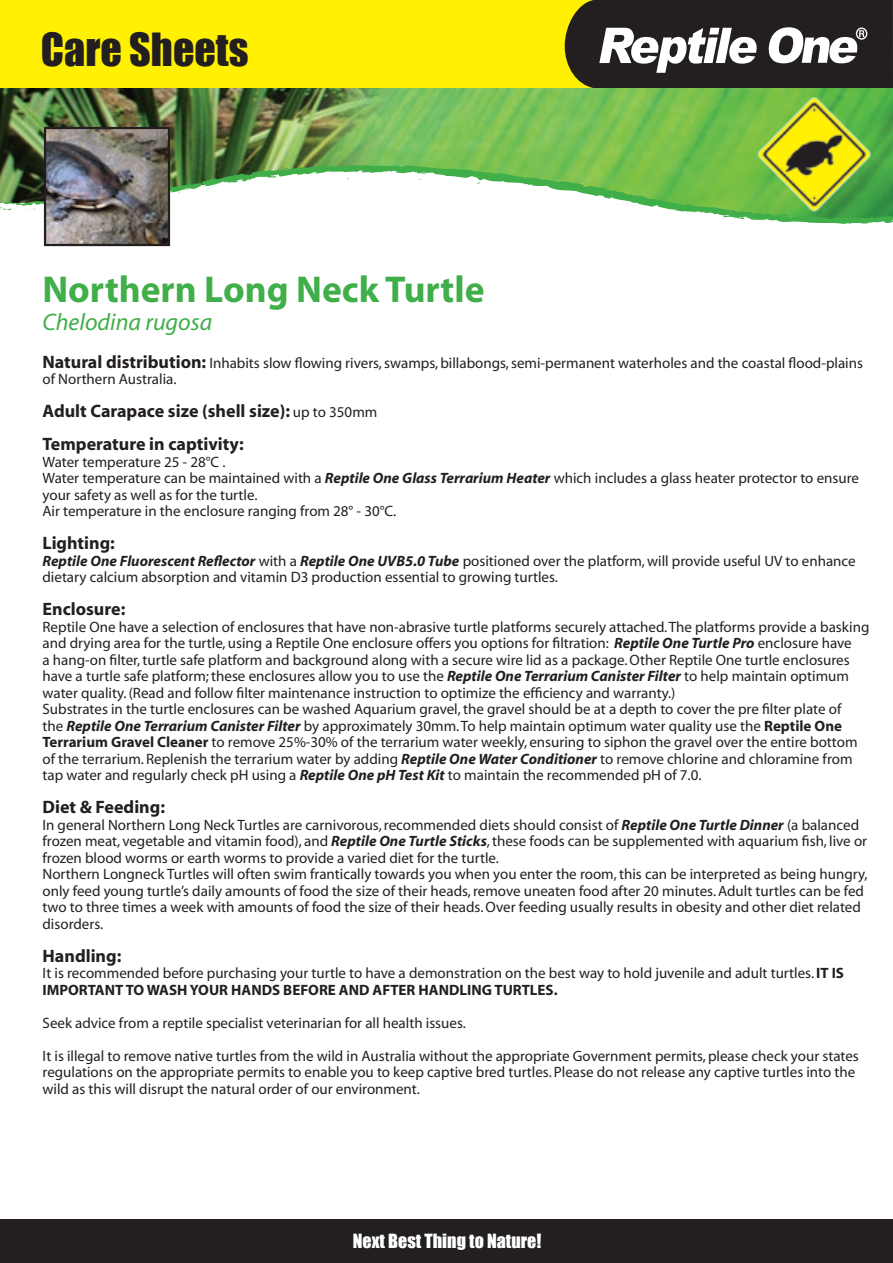
<style>
.page{position:relative;width:893px;height:1263px;background:#fff}
.page>*{position:absolute;margin:0;border:0;box-sizing:border-box;transform-origin:0 0}
.t1{font:42px "Impact";color:#231f20}
.t2{font:700 37.5px "Myriad";color:#40ae49}
.t3{font:italic 24px "Myriad";color:#40ae49}
.t4{font:700 18px/33px "Myriad";color:#231f20}
.t5{font:18px "Impact";color:#fff}
.t6{font:15px/16.5px "Myriad";color:#231f20}
.s1{font-weight:700;font-size:18px}
.s2{font-weight:400;font-size:15px}
.s3{font-weight:700;font-style:italic}
.s4{font-weight:700}
</style>
<div class="page">
<div style="left:0;top:0;width:603px;height:88px;background:#fff101"></div>
<div style="left:0;top:1219px;width:893px;height:44px;background:#231f20"></div>
<svg style="left:565px;top:0;width:328px;height:88px"></svg>
<img style="left:0;top:88px;width:893px;height:56px">
<svg style="left:0;top:144px;width:893px;height:103px"></svg>
<svg style="left:0;top:165px;width:893px;height:60px"></svg>
<svg style="left:475px;top:182px;width:8px;height:2px"></svg>
<svg style="left:263px;top:178px;width:4px;height:7px"></svg>
<svg style="left:206px;top:188px;width:9px;height:4px"></svg>
<img style="left:754px;top:97px;width:122px;height:119px">
<img style="left:47px;top:130px;width:120px;height:113px">
<div style="left:44px;top:127px;width:126px;height:119px;border:2px solid #231f20"></div>
<h1 class="t1" style="left:41px;top:17px;width:209px">Care Sheets</h1>
<h2 class="t2" style="left:43px;top:270px;width:443px">Northern Long Neck Turtle</h2>
<h3 class="t3" style="left:43px;top:310px;width:171px">Chelodina rugosa</h3>
<p class="t6" style="left:43px;top:355px;width:822px"><span class="s1">Natural distribution:</span> Inhabits slow flowing rivers, swamps, billabongs, semi-permanent waterholes and the coastal flood-plains of Northern Australia.</p>
<p class="t4" style="left:43px;top:395px;width:336px">Adult Carapace size (shell size): <span class="s2">up to 350mm<br></span>Temperature in captivity:</p>
<p class="t6" style="left:43px;top:454px;width:818px">Water temperature 25 - 28°C .<br>Water temperature can be maintained with a <span class="s3">Reptile One Glass Terrarium Heater</span> which includes a glass heater protector to ensure your safety as well as for the turtle.<br>Air temperature in the enclosure ranging from 28° - 30°C.</p>
<p class="t4" style="left:43px;top:527px;width:74px">Lighting:</p>
<p class="t6" style="left:43px;top:553px;width:815px"><span class="s3">Reptile One Fluorescent Reflector</span> with a <span class="s3">Reptile One UVB5.0 Tube</span> positioned over the platform, will provide useful UV to enhance dietary calcium absorption and vitamin D3 production essential to growing turtles.</p>
<p class="t4" style="left:43px;top:593px;width:84px">Enclosure:</p>
<p class="t6" style="left:43px;top:619px;width:828px">Reptile One have a selection of enclosures that have non-abrasive turtle platforms securely attached. The platforms provide a basking and drying area for the turtle, using a Reptile One enclosure offers you options for filtration: <span class="s3">Reptile One Turtle Pro</span> enclosure have<br>a hang-on filter, turtle safe platform and background along with a secure wire lid as a package. Other Reptile One turtle enclosures have a turtle safe platform; these enclosures allow you to use the <span class="s3">Reptile One Terrarium Canister Filter</span> to help maintain optimum water quality. (Read and follow filter maintenance instruction to optimize the efficiency and warranty.)<br>Substrates in the turtle enclosures can be washed Aquarium gravel, the gravel should be at a depth to cover the pre filter plate of<br>the <span class="s3">Reptile One Terrarium Canister Filter</span> by approximately 30mm. To help maintain optimum water quality use the <span class="s4">Reptile One Terrarium Gravel Cleaner</span> to remove 25%-30% of the terrarium water weekly, ensuring to siphon the gravel over the entire bottom of the terrarium. Replenish the terrarium water by adding <span class="s3">Reptile One Water Conditioner</span> to remove chlorine and chloramine from tap water and regularly check pH using a <span class="s3">Reptile One pH Test Kit</span> to maintain the recommended pH of 7.0.</p>
<p class="t4" style="left:43px;top:791px;width:124px">Diet &amp; Feeding:</p>
<p class="t6" style="left:43px;top:817px;width:826px">In general Northern Long Neck Turtles are carnivorous, recommended diets should consist of <span class="s3">Reptile One Turtle Dinner</span> (a balanced frozen meat, vegetable and vitamin food), and <span class="s3">Reptile One Turtle Sticks</span>, these foods can be supplemented with aquarium fish, live or frozen blood worms or earth worms to provide a varied diet for the turtle.<br>Northern Longneck Turtles will often swim frantically towards you when you enter the room, this can be interpreted as being hungry, only feed young turtle’s daily amounts of food the size of their heads, remove uneaten food after 20 minutes. Adult turtles can be fed two to three times a week with amounts of food the size of their heads. Over feeding usually results in obesity and other diet related disorders.</p>
<p class="t4" style="left:43px;top:940px;width:80px">Handling:</p>
<p class="t6" style="left:43px;top:965px;width:803px">It is recommended before purchasing your turtle to have a demonstration on the best way to hold juvenile and adult turtles. <span class="s4">IT IS<br>IMPORTANT TO WASH YOUR HANDS BEFORE AND AFTER HANDLING TURTLES.</span></p>
<p class="t6" style="left:43px;top:1015px;width:425px">Seek advice from a reptile specialist veterinarian for all health issues.</p>
<p class="t6" style="left:43px;top:1048px;width:818px">It is illegal to remove native turtles from the wild in Australia without the appropriate Government permits, please check your states regulations on the appropriate permits to enable you to keep captive bred turtles. Please do not release any captive turtles into the wild as this will disrupt the natural order of our environment.</p>
<p class="t5" style="left:353px;top:1226px;width:190px">Next Best Thing to Nature!</p>
</div>
